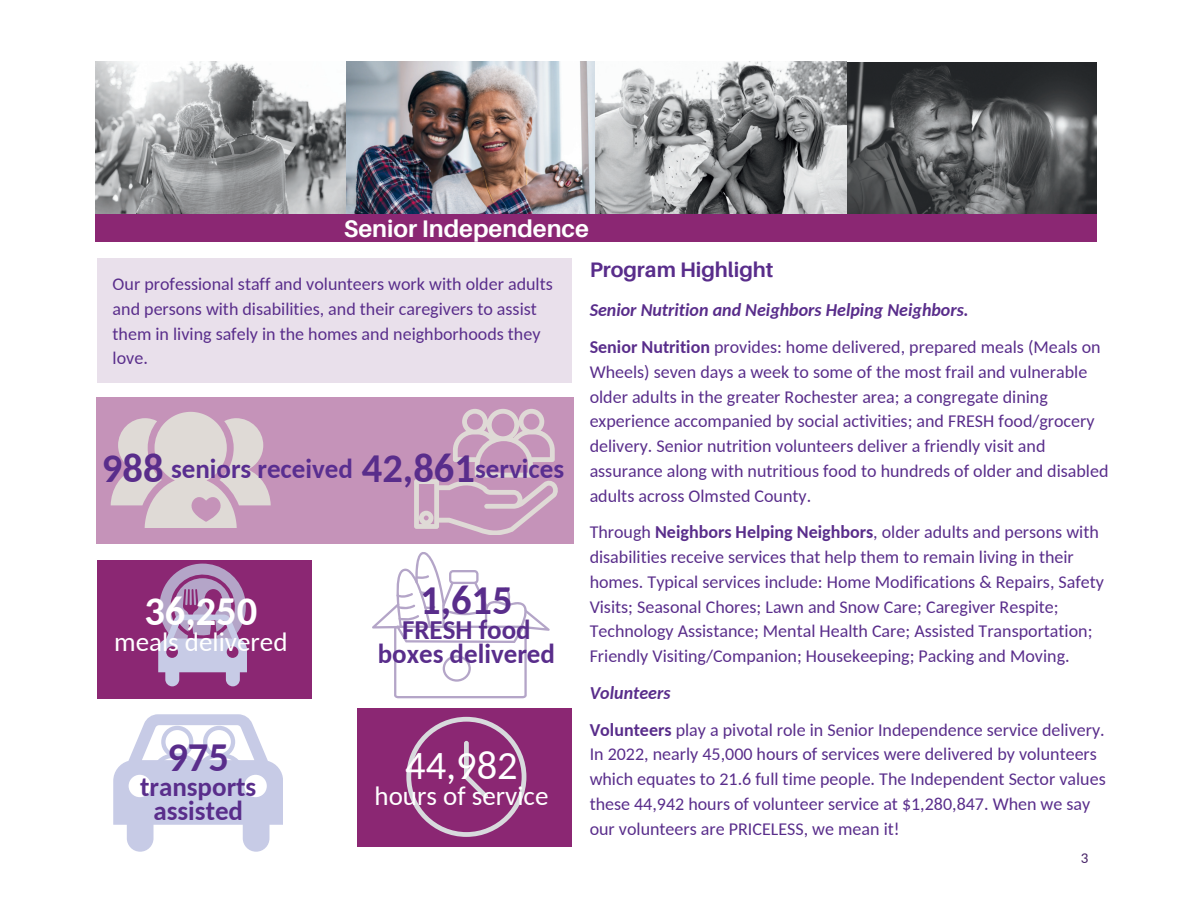
<style>
.page{position:relative;width:1188px;height:918px;background:#fff}
.page>*{position:absolute;margin:0;border:0;box-sizing:border-box;transform-origin:0 0}
.t1{font:700 40.5px "Carlito";color:#592d8b}
.t2{font:700 40.5px "Carlito";color:#fff}
.t3{font:40.5px "Carlito";color:#fff}
.t4{font:700 27px/23.7px "Carlito";color:#592d8b;text-align:center}
.t5{font:27px "Carlito";color:#fff}
.t6{font:700 27px "Carlito";color:#592e90}
.t7{font:700 24px "Aileron";color:#fff}
.t8{font:700 21px "Aileron";color:#592d8b}
.t9{font:18px/24.8px "Carlito";color:#592d8b}
.t10{font:italic 700 18px/36.8px "Carlito";color:#592d8b}
.t11{font:15px "Carlito";color:#482468}
.s1{font-style:normal}
.s2{font-weight:400;font-style:normal}
.s3{font-weight:700}
.s4{font-weight:700;font-style:italic}
</style>
<div class="page">
<img style="left:95px;top:62px;width:1001px;height:152px">
<div style="left:95px;top:214px;width:1001px;height:28px;background:#8b2773"></div>
<div style="left:97px;top:258px;width:475px;height:124px;background:#e9e0eb"></div>
<div style="left:97px;top:560px;width:215px;height:139px;background:#8b2773"></div>
<div style="left:96px;top:398px;width:478px;height:146px;background:#c593b9"></div>
<svg style="left:111px;top:412px;width:159px;height:116px"></svg>
<svg style="left:414px;top:409px;width:144px;height:126px"></svg>
<div style="left:357px;top:708px;width:215px;height:139px;background:#8b2773"></div>
<svg style="left:406px;top:717px;width:120px;height:120px"></svg>
<svg style="left:372px;top:552px;width:178px;height:146px"></svg>
<svg style="left:158px;top:564px;width:89px;height:122px"></svg>
<svg style="left:113px;top:714px;width:170px;height:138px"></svg>
<h3 class="t7" style="left:344px;top:215px;width:247px">Senior Independence</h3>
<p class="t9" style="left:113px;top:271px;width:442px">Our professional staff and volunteers work with older adults and persons with disabilities, and their caregivers to assist them in living safely in the homes and neighborhoods they love.</p>
<p class="t8" style="left:590px;top:258px;width:185px">Program Highlight</p>
<p class="t10" style="left:590px;top:291px;width:512px">Senior Nutrition and Neighbors Helping Neighbors.<br><span class="s1">Senior Nutrition</span> <span class="s2">provides: home delivered, prepared meals (Meals on</span></p>
<p class="t9" style="left:590px;top:359px;width:520px">Wheels) seven days a week to some of the most frail and vulnerable older adults in the greater Rochester area; a congregate dining experience accompanied by social activities; and FRESH food/grocery delivery. Senior nutrition volunteers deliver a friendly visit and assurance along with nutritious food to hundreds of older and disabled adults across Olmsted County.</p>
<p class="t9" style="left:590px;top:519px;width:516px">Through <span class="s3">Neighbors Helping Neighbors</span>, older adults and persons with disabilities receive services that help them to remain living in their homes. Typical services include: Home Modifications &amp; Repairs, Safety Visits; Seasonal Chores; Lawn and Snow Care; Caregiver Respite; Technology Assistance; Mental Health Care; Assisted Transportation; Friendly Visiting/Companion; Housekeeping; Packing and Moving.</p>
<p class="t9" style="left:590px;top:674px;width:517px;line-height:36.8px"><span class="s4">Volunteers<br></span><span class="s3">Volunteers</span> play a pivotal role in Senior Independence service delivery.</p>
<p class="t9" style="left:590px;top:741px;width:518px">In 2022, nearly 45,000 hours of services were delivered by volunteers which equates to 21.6 full time people. The Independent Sector values these 44,942 hours of volunteer service at $1,280,847. When we say our volunteers are PRICELESS, we mean it!</p>
<p class="t11" style="left:1081px;top:847px;width:9px">3</p>
<h1 class="t1" style="left:102px;top:441px;width:63px">988</h1>
<h1 class="t1" style="left:362px;top:441px;width:115px">42,861</h1>
<h2 class="t6" style="left:171px;top:451px;width:184px">seniors received</h2>
<h2 class="t6" style="left:475px;top:451px;width:90px">services</h2>
<h1 class="t1" style="left:420px;top:572px;width:94px">1,615</h1>
<h2 class="t4" style="left:378px;top:618px;width:179px">FRESH food boxes delivered</h2>
<h1 class="t2" style="left:144px;top:584px;width:115px">36,250</h1>
<h2 class="t5" style="left:114px;top:624px;width:175px">meals delivered</h2>
<h1 class="t1" style="left:167px;top:729px;width:63px">975</h1>
<h2 class="t4" style="left:140px;top:775px;width:118px">transports assisted</h2>
<h1 class="t3" style="left:405px;top:738px;width:114px">44,982</h1>
<h2 class="t5" style="left:375px;top:777px;width:175px">hours of service</h2>
</div>
